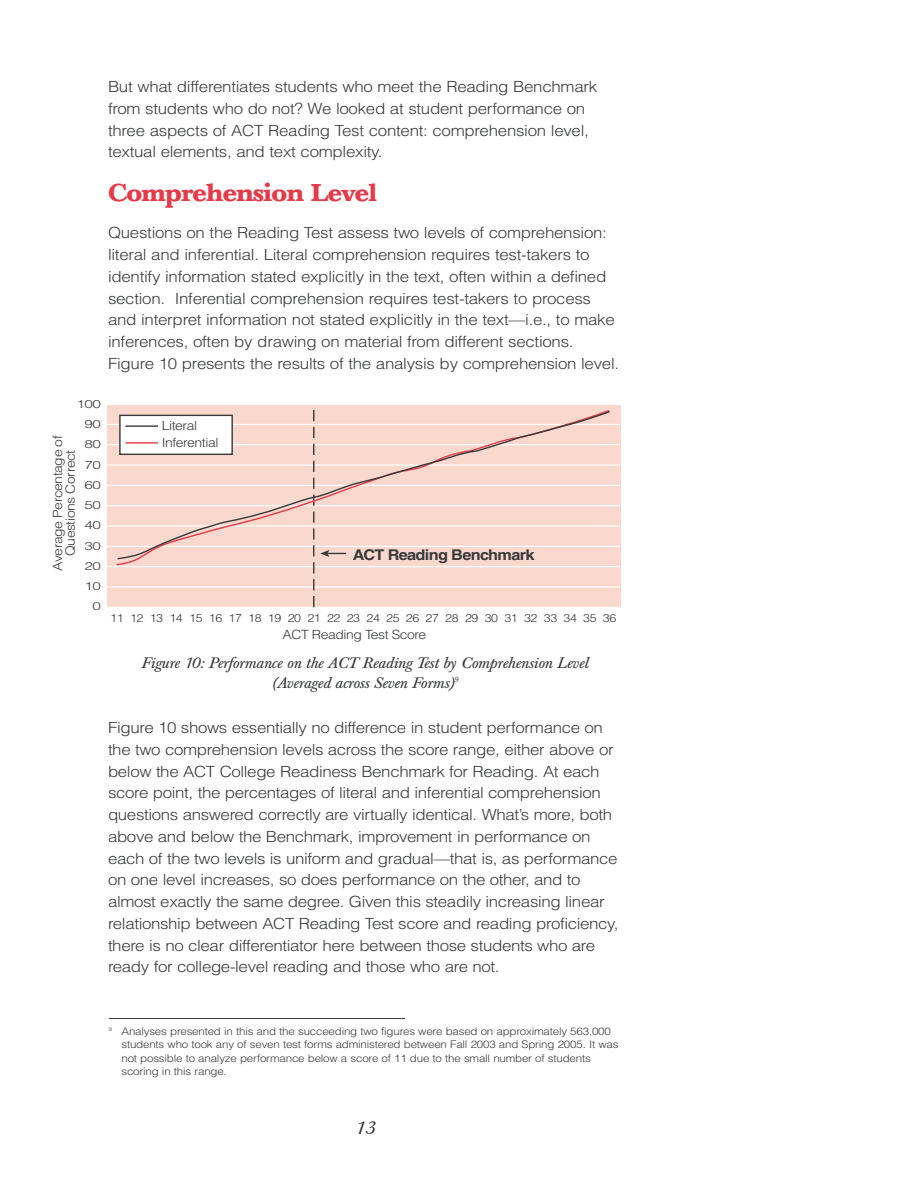
<style>
.page{position:relative;width:918px;height:1188px;background:#fff}
.page>*{position:absolute;margin:0;border:0;box-sizing:border-box;transform-origin:0 0}
.t1{font:700 24px "Baskerville BE";letter-spacing:-.02em;color:#e63a49}
.t2{font:italic 18px "Baskerville BE";color:#383a3b;scale:1.1 1}
.t3{font:300 15.3px/21.8px "Helvetica";letter-spacing:-.02em;color:#383a3b;scale:1.1 1}
.t4{font:italic 15px/19.5px "Baskerville BE";letter-spacing:-.02em;color:#383a3b;text-align:center;scale:1.1 1}
.t5{font:700 14.85px "Helvetica";letter-spacing:-.04em;color:#383a3b;scale:1.1 1}
.t6{font:300 12.75px/12.8px "Helvetica";letter-spacing:-.03em;color:#383a3b;text-align:center;scale:1.1 1}
.t7{font:300 11.25px "Helvetica";letter-spacing:-.03em;color:#383a3b;scale:1.1 1}
.t8{font:300 11.25px "Helvetica";letter-spacing:-.03em;color:#383a3b;scale:1.35 1}
.t9{font:300 10.5px/13.5px "Helvetica";letter-spacing:-.015em;color:#383a3b;scale:1.1 1}
</style>
<div class="page">
<div style="left:107px;top:405px;width:513px;height:202px;background:#fad8cd"></div>
<hr style="left:106px;top:424px;width:514px;height:1px;background:#fff">
<hr style="left:106px;top:444px;width:514px;height:1px;background:#fff">
<hr style="left:106px;top:485px;width:514px;height:1px;background:#fff">
<hr style="left:106px;top:505px;width:514px;height:1px;background:#fff">
<hr style="left:106px;top:526px;width:514px;height:1px;background:#fff">
<hr style="left:106px;top:546px;width:514px;height:1px;background:#fff">
<hr style="left:106px;top:566px;width:514px;height:1px;background:#fff">
<hr style="left:106px;top:587px;width:514px;height:1px;background:#fff">
<hr style="left:106px;top:465px;width:514px;height:1px;background:#fff">
<svg style="left:313px;top:566px;width:1px;height:41px"></svg>
<svg style="left:116px;top:410px;width:495px;height:150px"></svg>
<div style="left:119px;top:415px;width:114px;height:40px;background:#fff;border:1px solid #383a3b"></div>
<hr style="left:126px;top:425px;width:32px;height:2px;background:#383a3b">
<hr style="left:126px;top:442px;width:32px;height:2px;background:#e63a49">
<hr style="left:109px;top:1018px;width:296px;height:1px;background:#383a3b">
<p class="t3" style="left:108px;top:77px;width:446px">But what differentiates students who meet the Reading Benchmark from students who do not? We looked at student performance on three aspects of ACT Reading Test content: comprehension level, textual elements, and text complexity.</p>
<h1 class="t1" style="left:108px;top:183px;width:270px">Comprehension Level</h1>
<p class="t3" style="left:108px;top:224px;width:466px">Questions on the Reading Test assess two levels of comprehension: literal and inferential. Literal comprehension requires test-takers to identify information stated explicitly in the text, often within a defined section. Inferential comprehension requires test-takers to process and interpret information not stated explicitly in the text—i.e., to make inferences, often by drawing on material from different sections.<br>Figure 10 presents the results of the analysis by comprehension level.</p>
<p class="t8" style="left:77px;top:400px;width:20px">100</p>
<p class="t8" style="left:85px;top:440px;width:14px">80</p>
<p class="t8" style="left:85px;top:481px;width:14px">60</p>
<p class="t8" style="left:85px;top:521px;width:14px">40</p>
<p class="t8" style="left:85px;top:562px;width:14px">20</p>
<p class="t8" style="left:93px;top:602px;width:8px">0</p>
<p class="t8" style="left:85px;top:420px;width:14px">90</p>
<p class="t6" style="left:53px;top:571px;width:125px;rotate:-90deg">Average Percentage of<br>Questions Correct</p>
<p class="t8" style="left:85px;top:461px;width:14px">70</p>
<p class="t8" style="left:85px;top:501px;width:14px">50</p>
<p class="t8" style="left:85px;top:541px;width:14px">30</p>
<p class="t8" style="left:85px;top:582px;width:14px">10</p>
<p class="t6" style="left:162px;top:419px;width:53px;line-height:16px;text-align:left">Literal<br>Inferential</p>
<p class="t5" style="left:353px;top:549px;width:167px">ACT Reading Benchmark</p>
<p class="t7" style="left:110px;top:614px;width:462px">11 12 13 14 15 16 17 18 19 20 21 22 23 24 25 26 27 28 29 30 31 32 33 34 35 36</p>
<p class="t6" style="left:283px;top:629px;width:132px">ACT Reading Test Score</p>
<p class="t4" style="left:141px;top:655px;width:408px">Figure 10: Performance on the ACT Reading Test by Comprehension Level (Averaged across Seven Forms)<sup>9</sup></p>
<p class="t3" style="left:108px;top:718px;width:466px">Figure 10 shows essentially no difference in student performance on the two comprehension levels across the score range, either above or below the ACT College Readiness Benchmark for Reading. At each score point, the percentages of literal and inferential comprehension questions answered correctly are virtually identical. What’s more, both above and below the Benchmark, improvement in performance on each of the two levels is uniform and gradual—that is, as performance on one level increases, so does performance on the other, and to almost exactly the same degree. Given this steadily increasing linear relationship between ACT Reading Test score and reading proficiency, there is no clear differentiator here between those students who are ready for college-level reading and those who are not.</p>
<p class="t9" style="left:121px;top:1025px;width:453px;text-indent:-13px"><sup>9</sup> Analyses presented in this and the succeeding two figures were based on approximately 563,000 students who took any of seven test forms administered between Fall 2003 and Spring 2005. It was not possible to analyze performance below a score of 11 due to the small number of students scoring in this range.</p>
<p class="t2" style="left:354px;top:1120px;width:20px">13</p>
</div>
